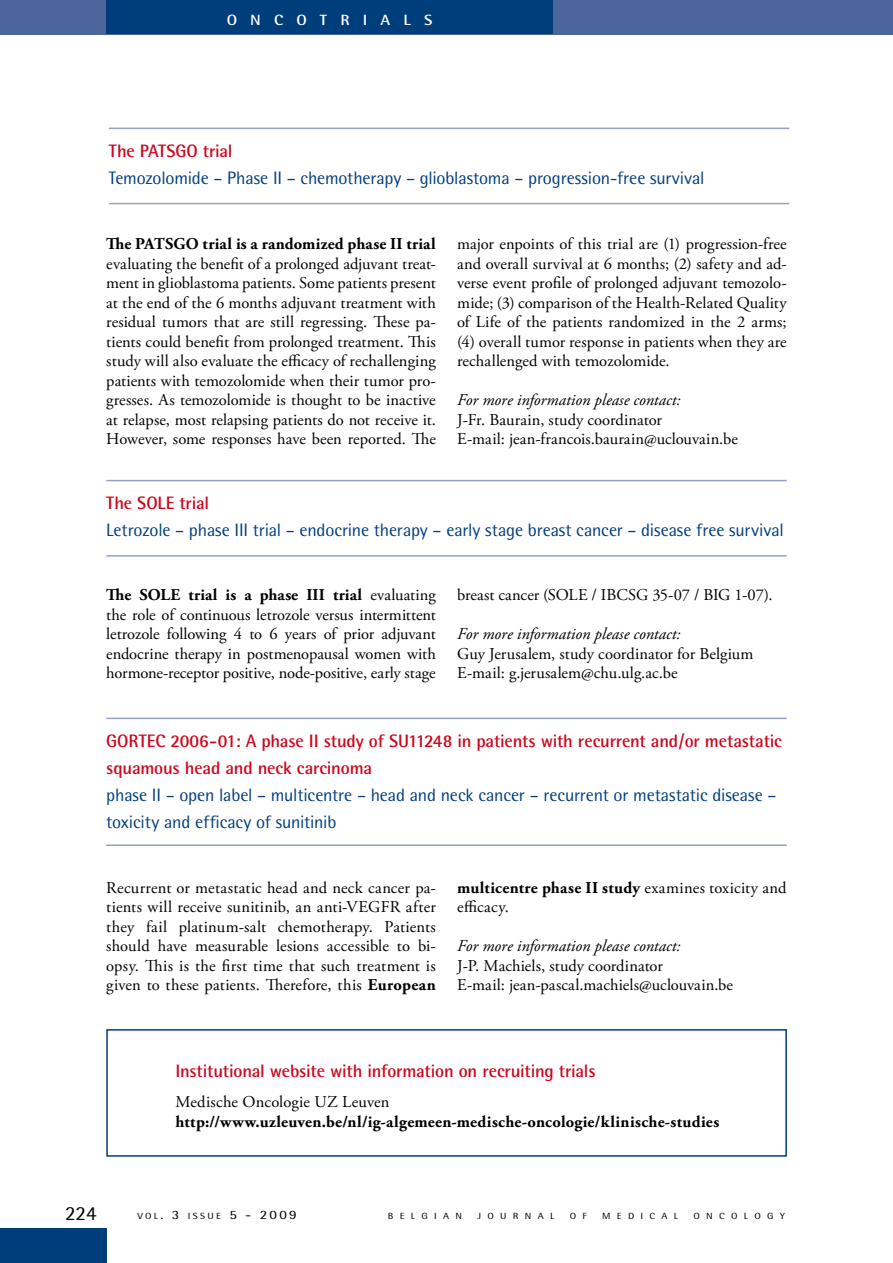
<style>
.page{position:relative;width:893px;height:1263px;background:#fff}
.page>*{position:absolute;margin:0;border:0;box-sizing:border-box;transform-origin:0 0}
.t1{font:19.95px "Rotis Semi Sans";color:#000;scale:1.05 1}
.t2{font:18px/27px "Rotis Semi Sans";letter-spacing:-.01em;color:#003d7b}
.t3{font:700 18px/27px "Rotis Semi Sans";letter-spacing:-.01em;color:#cd071e}
.t4{font:16.5px/19.5px "Adobe Garamond Pro";letter-spacing:.005em;color:#000;text-align:justify}
.t5{font:700 16.5px "Adobe Garamond Pro";letter-spacing:.015em;color:#000}
.t6{font:italic 16.5px "Adobe Garamond Pro";color:#000}
.t7{font:700 14.85px "Rotis Semi Sans";color:#fff;scale:1.11 1}
.t8{font:8.85px "Rotis Semi Sans";letter-spacing:.6em;color:#000;scale:1.18 1}
.t9{font:8.85px "Rotis Semi Sans";letter-spacing:.215em;color:#000;scale:1.18 1}
.s1{font-weight:700}
.s2{font-size:12.75px}
</style>
<div class="page">
<div style="left:0;top:0;width:893px;height:34px;background:#4c669b"></div>
<div style="left:0;top:1229px;width:106px;height:34px;background:#003d7b"></div>
<div style="left:106px;top:0;width:447px;height:34px;background:#003d7b"></div>
<hr style="left:109px;top:128px;width:680px;height:1px;background:#97a1c4">
<hr style="left:109px;top:203px;width:680px;height:1px;background:#97a1c4">
<hr style="left:106px;top:480px;width:681px;height:1px;background:#97a1c4">
<hr style="left:106px;top:555px;width:681px;height:2px;background:#97a1c4">
<hr style="left:106px;top:718px;width:681px;height:1px;background:#97a1c4">
<hr style="left:106px;top:844px;width:681px;height:2px;background:#97a1c4">
<div style="left:106px;top:1029px;width:681px;height:128px;border:2px solid #003d7b"></div>
<p class="t7" style="left:227px;top:10px;width:187px">oncotrial s</p>
<p class="t3" style="left:109px;top:137px;width:125px">The PATSGO trial</p>
<p class="t2" style="left:109px;top:164px;width:597px">Temozolomide – Phase II – chemotherapy – glioblastoma – progression-free survival</p>
<p class="t5" style="left:106px;top:234px;width:331px">The PATSGO trial is a randomized phase II trial</p>
<p class="t4" style="left:106px;top:254px;width:331px">evaluating the benefit of a prolonged adjuvant treat&shy;ment in glioblastoma patients. Some patients present at the end of the 6 months adjuvant treatment with residual tumors that are still regressing. These pa&shy;tients could benefit from prolonged treatment. This study will also evaluate the efficacy of rechallenging patients with temozolomide when their tumor pro&shy;gresses. As temozolomide is thought to be inactive at relapse, most relapsing patients do not receive it.<br>However, some responses have been reported. The</p>
<p class="t4" style="left:457px;top:235px;width:331px">major enpoints of this trial are (1) progression-free and overall survival at 6 months; (2) safety and ad&shy;verse event profile of prolonged adjuvant temozolo&shy;mide; (3) comparison of the Health-Related Quality of Life of the patients randomized in the 2 arms; (4) overall tumor response in patients when they are rechallenged with temozolomide.</p>
<p class="t6" style="left:457px;top:390px;width:225px">For more information please contact:</p>
<p class="t4" style="left:457px;top:410px;width:282px">J-Fr. Baurain, study coordinator<br>E-mail: jean-francois.baurain@uclouvain.be</p>
<p class="t3" style="left:106px;top:489px;width:104px">The SOLE trial</p>
<p class="t2" style="left:106px;top:516px;width:679px">Letrozole – phase III trial – endocrine therapy – early stage breast cancer – disease free survival</p>
<p class="t4" style="left:106px;top:586px;width:331px"><span class="s1">The SOLE trial is a phase III trial</span> evaluating the role of continuous letrozole versus intermittent letrozole following 4 to 6 years of prior adjuvant endocrine therapy in postmenopausal women with hormone-receptor positive, node-positive, early stage</p>
<p class="t4" style="left:457px;top:586px;width:317px">breast cancer (SOLE / IBCSG 35-07 / BIG 1-07).</p>
<p class="t6" style="left:457px;top:624px;width:225px">For more information please contact:</p>
<p class="t4" style="left:457px;top:644px;width:298px">Guy Jerusalem, study coordinator for Belgium<br>E-mail: g.jerusalem@chu.ulg.ac.be</p>
<p class="t3" style="left:106px;top:727px;width:677px">GORTEC 2006-01: A phase II study of SU11248 in patients with recurrent and/or metastatic squamous head and neck carcinoma</p>
<p class="t2" style="left:106px;top:781px;width:672px">phase II – open label – multicentre – head and neck cancer – recurrent or metastatic disease – toxicity and efficacy of sunitinib</p>
<p class="t4" style="left:106px;top:878px;width:331px">Recurrent or metastatic head and neck cancer pa&shy;tients will receive sunitinib, an anti-VEGFR after they fail platinum-salt chemotherapy. Patients should have measurable lesions accessible to bi&shy;opsy. This is the first time that such treatment is given to these patients. Therefore, this <span class="s1">European</span></p>
<p class="t4" style="left:457px;top:878px;width:331px"><span class="s1">multicentre phase II study</span> examines toxicity and efficacy.</p>
<p class="t6" style="left:457px;top:936px;width:225px">For more information please contact:</p>
<p class="t4" style="left:457px;top:956px;width:277px">J-P. Machiels, study coordinator<br>E-mail: jean-pascal.machiels@uclouvain.be</p>
<p class="t3" style="left:175px;top:1057px;width:422px">I nstitutional website with information on recruiting trials</p>
<p class="t4" style="left:175px;top:1093px;width:216px">Medische Oncologie UZ Leuven</p>
<p class="t5" style="left:175px;top:1112px;width:545px">http://www.uzleuven.be/nl/ig-algemeen-medische-oncologie/klinische-studies</p>
<p class="t1" style="left:65px;top:1201px;width:32px">224</p>
<p class="t9" style="left:138px;top:1210px;width:136px">VOL<span class="s2">. 3</span> ISSUE <span class="s2">5</span> <span class="s2">- 2009</span></p>
<p class="t8" style="left:388px;top:1210px;width:65px">BELGIAN</p>
<p class="t8" style="left:477px;top:1210px;width:67px">JOURNAL</p>
<p class="t8" style="left:570px;top:1210px;width:16px">O F</p>
<p class="t8" style="left:602px;top:1210px;width:66px">MEDICAL</p>
<p class="t8" style="left:694px;top:1210px;width:79px">ONCOLOGY</p>
</div>
